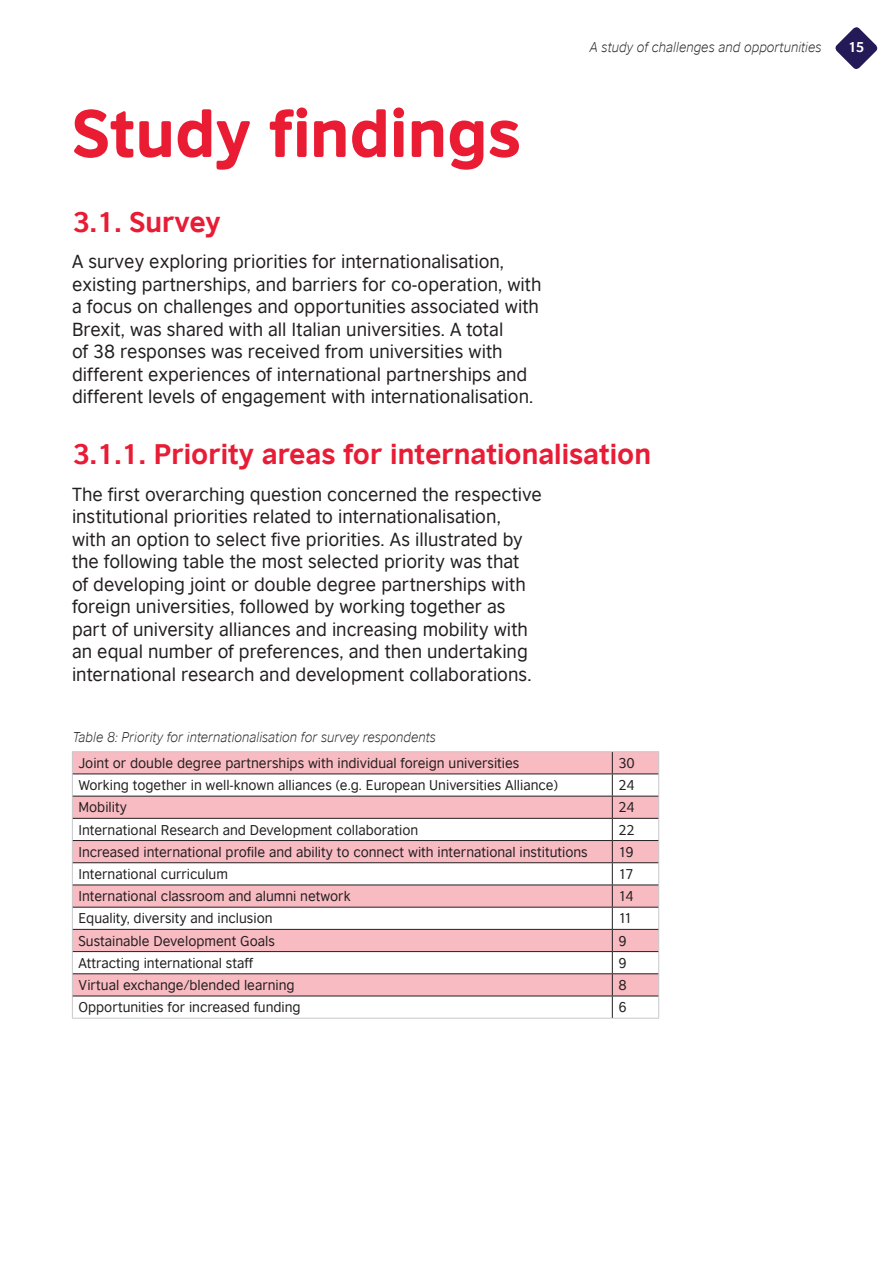
<style>
.page{position:relative;width:893px;height:1263px;background:#fff}
.page>*{position:absolute;margin:0;border:0;box-sizing:border-box;transform-origin:0 0}
.t1{font:63px "British Council Sans Headline";color:#ea1c34}
.t2{font:700 27px "British Council Sans";color:#e81c35}
.t3{font:18px/22.5px "British Council Sans";color:#231f20}
.Celll{font:13.5px "British Council Sans";color:#231f20}
.t4{font:italic 300 13.5px "British Council Sans";color:#231f20}
.t5{font:700 13.5px "British Council Sans";color:#fff}
</style>
<div class="page">
<svg style="left:835px;top:27px;width:43px;height:42px"></svg>
<svg style="left:73px;top:752px;width:585px;height:244px;fill:#f8bbc2"></svg>
<hr style="left:72px;top:751px;width:540px;height:1px;background:#c7c8ca">
<hr style="left:612px;top:751px;width:47px;height:1px;background:#c7c8ca">
<svg style="left:72px;top:752px;width:1px;height:266px"></svg>
<svg style="left:658px;top:752px;width:1px;height:266px"></svg>
<hr style="left:72px;top:1018px;width:540px;height:1px;background:#c7c8ca">
<hr style="left:612px;top:1018px;width:47px;height:1px;background:#c7c8ca">
<hr style="left:73px;top:773px;width:539px;height:1px;background:#231f20">
<hr style="left:612px;top:773px;width:46px;height:1px;background:#231f20">
<hr style="left:73px;top:796px;width:539px;height:1px;background:#231f20">
<hr style="left:612px;top:796px;width:46px;height:1px;background:#231f20">
<hr style="left:73px;top:818px;width:539px;height:1px;background:#231f20">
<hr style="left:612px;top:818px;width:46px;height:1px;background:#231f20">
<hr style="left:73px;top:840px;width:539px;height:1px;background:#231f20">
<hr style="left:612px;top:840px;width:46px;height:1px;background:#231f20">
<hr style="left:73px;top:862px;width:539px;height:1px;background:#231f20">
<hr style="left:612px;top:862px;width:46px;height:1px;background:#231f20">
<hr style="left:73px;top:884px;width:539px;height:1px;background:#231f20">
<hr style="left:612px;top:884px;width:46px;height:1px;background:#231f20">
<hr style="left:73px;top:907px;width:539px;height:1px;background:#231f20">
<hr style="left:612px;top:907px;width:46px;height:1px;background:#231f20">
<hr style="left:73px;top:929px;width:539px;height:1px;background:#231f20">
<hr style="left:612px;top:929px;width:46px;height:1px;background:#231f20">
<hr style="left:73px;top:951px;width:539px;height:1px;background:#231f20">
<hr style="left:612px;top:951px;width:46px;height:1px;background:#231f20">
<hr style="left:73px;top:973px;width:539px;height:1px;background:#231f20">
<hr style="left:612px;top:973px;width:46px;height:1px;background:#231f20">
<hr style="left:73px;top:996px;width:539px;height:1px;background:#231f20">
<hr style="left:612px;top:996px;width:46px;height:1px;background:#231f20">
<svg style="left:612px;top:752px;width:1px;height:266px"></svg>
<p class="t1" style="left:72px;top:84px;width:451px">Study findings</p>
<p class="t4" style="left:590px;top:37px;width:233px">A study of challenges and opportunities</p>
<p class="t5" style="left:848px;top:35px;width:18px">15</p>
<p class="t2" style="left:73px;top:198px;width:149px">3.1. Survey</p>
<p class="t3" style="left:72px;top:249px;width:471px">A survey exploring priorities for internationalisation, existing partnerships, and barriers for co-operation, with a focus on challenges and opportunities associated with Brexit, was shared with all Italian universities. A total<br>of 38 responses was received from universities with different experiences of international partnerships and different levels of engagement with internationalisation.</p>
<p class="t2" style="left:73px;top:430px;width:580px">3.1.1. Priority areas for internationalisation</p>
<p class="t3" style="left:72px;top:481px;width:471px">The first overarching question concerned the respective institutional priorities related to internationalisation,<br>with an option to select five priorities. As illustrated by the following table the most selected priority was that<br>of developing joint or double degree partnerships with foreign universities, followed by working together as part of university alliances and increasing mobility with an equal number of preferences, and then undertaking international research and development collaborations.</p>
<p class="t4" style="left:73px;top:726px;width:365px">Table 8: Priority for internationalisation for survey respondents</p>
<p class="Celll" style="left:78px;top:752px;width:443px">Joint or double degree partnerships with individual foreign universities</p>
<p class="Celll" style="left:618px;top:752px;width:18px">30</p>
<p class="Celll" style="left:78px;top:774px;width:481px">Working together in well-known alliances (e.g. European Universities Alliance)</p>
<p class="Celll" style="left:618px;top:774px;width:18px">24</p>
<p class="Celll" style="left:78px;top:796px;width:50px">Mobility</p>
<p class="Celll" style="left:618px;top:796px;width:18px">24</p>
<p class="Celll" style="left:78px;top:818px;width:341px">International Research and Development collaboration</p>
<p class="Celll" style="left:618px;top:818px;width:18px">22</p>
<p class="Celll" style="left:78px;top:840px;width:511px">Increased international profile and ability to connect with international institutions</p>
<p class="Celll" style="left:618px;top:840px;width:17px">19</p>
<p class="Celll" style="left:78px;top:863px;width:151px">International curriculum</p>
<p class="Celll" style="left:618px;top:863px;width:17px">17</p>
<p class="Celll" style="left:78px;top:885px;width:274px">International classroom and alumni network</p>
<p class="Celll" style="left:618px;top:885px;width:17px">14</p>
<p class="Celll" style="left:78px;top:907px;width:196px">Equality, diversity and inclusion</p>
<p class="Celll" style="left:618px;top:907px;width:16px">11</p>
<p class="Celll" style="left:78px;top:929px;width:198px">Sustainable Development Goals</p>
<p class="Celll" style="left:618px;top:929px;width:10px">9</p>
<p class="Celll" style="left:78px;top:952px;width:176px">Attracting international staff</p>
<p class="Celll" style="left:618px;top:952px;width:10px">9</p>
<p class="Celll" style="left:78px;top:974px;width:218px">Virtual exchange/blended learning</p>
<p class="Celll" style="left:618px;top:974px;width:10px">8</p>
<p class="Celll" style="left:78px;top:996px;width:224px">Opportunities for increased funding</p>
<p class="Celll" style="left:618px;top:996px;width:10px">6</p>
</div>
